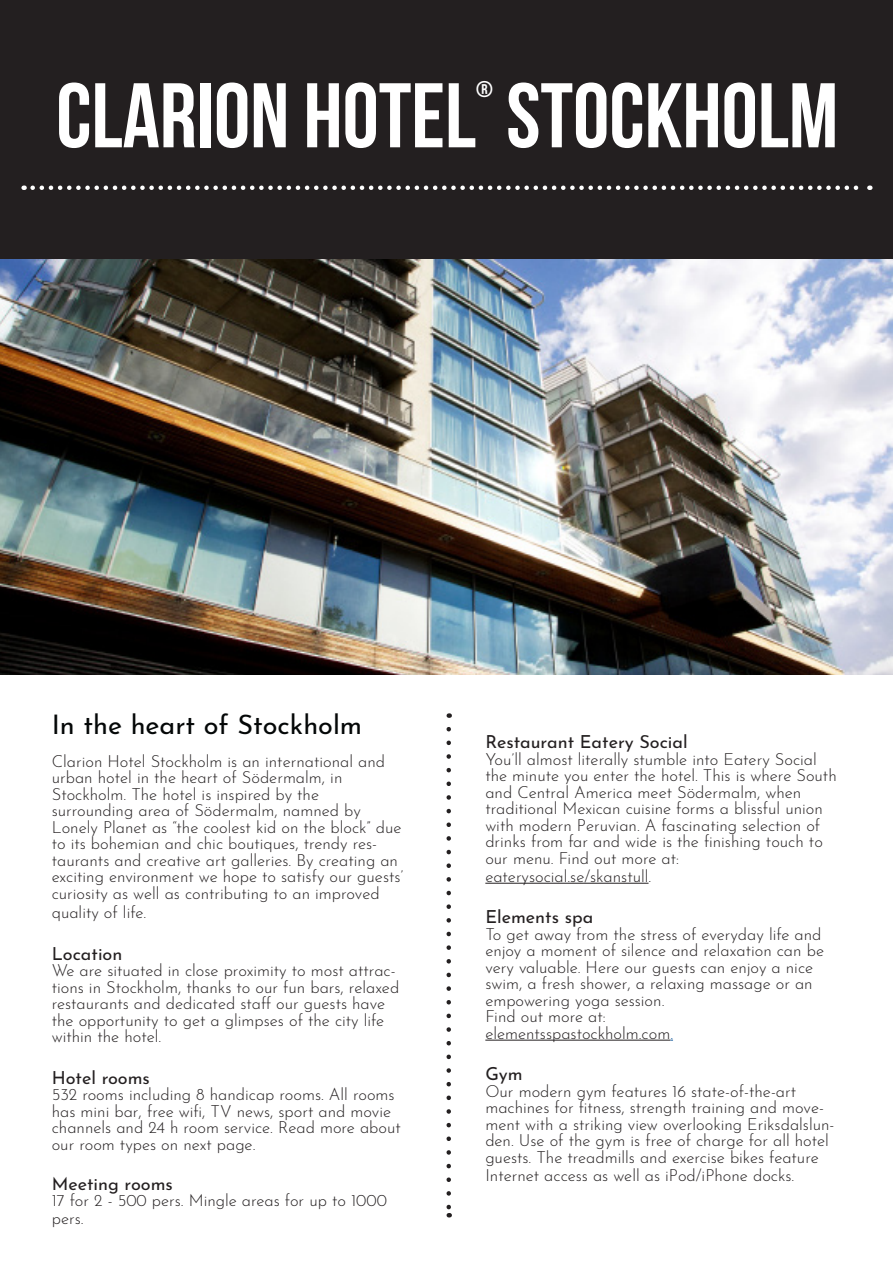
<style>
.page{position:relative;width:893px;height:1263px;background:#fff}
.page>*{position:absolute;margin:0;border:0;box-sizing:border-box;transform-origin:0 0}
.t1{font:91.5px "Bebas Neue";color:#fff}
.t2{font:27px "Josefin Sans";color:#040707}
.t3{font:22.8px "Bebas Neue";color:#fff}
.t4{font:18px "Josefin Sans";color:#231f20}
.t5{font:300 16.5px/16.5px "Josefin Sans";color:#231f20}
.s1{color:#175d9e}
</style>
<div class="page">
<img style="left:0;top:259px;width:893px;height:415px">
<div style="left:0;top:0;width:893px;height:259px;background:#231f20"></div>
<hr style="left:485px;top:883px;width:163px;height:1px;background:#231f20">
<hr style="left:485px;top:1040px;width:185px;height:1px;background:#231f20">
<svg style="left:446px;top:729px;width:5px;height:488px"></svg>
<svg style="left:33px;top:185px;width:837px;height:5px"></svg>
<p class="t3" style="left:476px;top:76px;width:18px">®</p>
<p class="t1" style="left:56px;top:65px;width:784px">CLARION HOTEL STOCKHOLM</p>
<p class="t2" style="left:52px;top:702px;width:312px">In the heart of Stockholm</p>
<p class="t5" style="left:52px;top:751px;width:353px">Clarion Hotel Stockholm is an international and urban hotel in the heart of Södermalm, in Stockholm. The hotel is inspired by the surrounding area of Södermalm, namned by Lonely Planet as “the coolest kid on the block” due to its bohemian and chic boutiques, trendy res&shy;taurants and creative art galleries. By creating an exciting environment we hope to satisfy our guests’ curiosity as well as contributing to an improved</p>
<p class="t5" style="left:52px;top:903px;width:96px">quality of life.</p>
<p class="t4" style="left:52px;top:938px;width:72px">Location</p>
<p class="t5" style="left:52px;top:961px;width:349px">We are situated in close proximity to most attrac&shy;tions in Stockholm, thanks to our fun bars, relaxed restaurants and dedicated staff our guests have the opportunity to get a glimpses of the city life within the hotel.</p>
<p class="t4" style="left:52px;top:1062px;width:100px">Hotel rooms</p>
<p class="t5" style="left:52px;top:1085px;width:351px">532 rooms including 8 handicap rooms. All rooms has mini bar, free wifi, TV news, sport and movie channels and 24 h room service. Read more about our room types on next page.</p>
<p class="t4" style="left:52px;top:1168px;width:123px">Meeting rooms</p>
<p class="t5" style="left:52px;top:1190px;width:337px;line-height:18px">17 for 2 - 500 pers. Mingle areas for up to 1000 pers.</p>
<p class="t4" style="left:485px;top:727px;width:204px">Restaurant Eatery Social</p>
<p class="t5" style="left:485px;top:749px;width:353px">You’ll almost literally stumble into Eatery Social the minute you enter the hotel. This is where South and Central America meet Södermalm, when traditional Mexican cuisine forms a blissful union with modern Peruvian. A fascinating selection of drinks from far and wide is the finishing touch to our menu. Find out more at:</p>
<p class="t5" style="left:485px;top:866px;width:167px">eaterysocial.se/skanstull.</p>
<p class="t4" style="left:485px;top:902px;width:109px">Elements spa</p>
<p class="t5" style="left:485px;top:924px;width:340px">To get away from the stress of everyday life and enjoy a moment of silence and relaxation can be very valuable. Here our guests can enjoy a nice swim, a fresh shower, a relaxing massage or an empowering yoga session.<br>Find out more at:</p>
<p class="t5" style="left:485px;top:1023px;width:189px">elementsspastockholm.com<span class="s1">.</span></p>
<p class="t4" style="left:485px;top:1059px;width:39px">Gym</p>
<p class="t5" style="left:485px;top:1081px;width:351px">Our modern gym features 16 state-of-the-art machines for fitness, strength training and move&shy;ment with a striking view overlooking Eriksdalslun&shy;den. Use of the gym is free of charge for all hotel guests. The treadmills and exercise bikes feature</p>
<p class="t5" style="left:485px;top:1165px;width:310px">Internet access as well as iPod/iPhone docks.</p>
</div>
